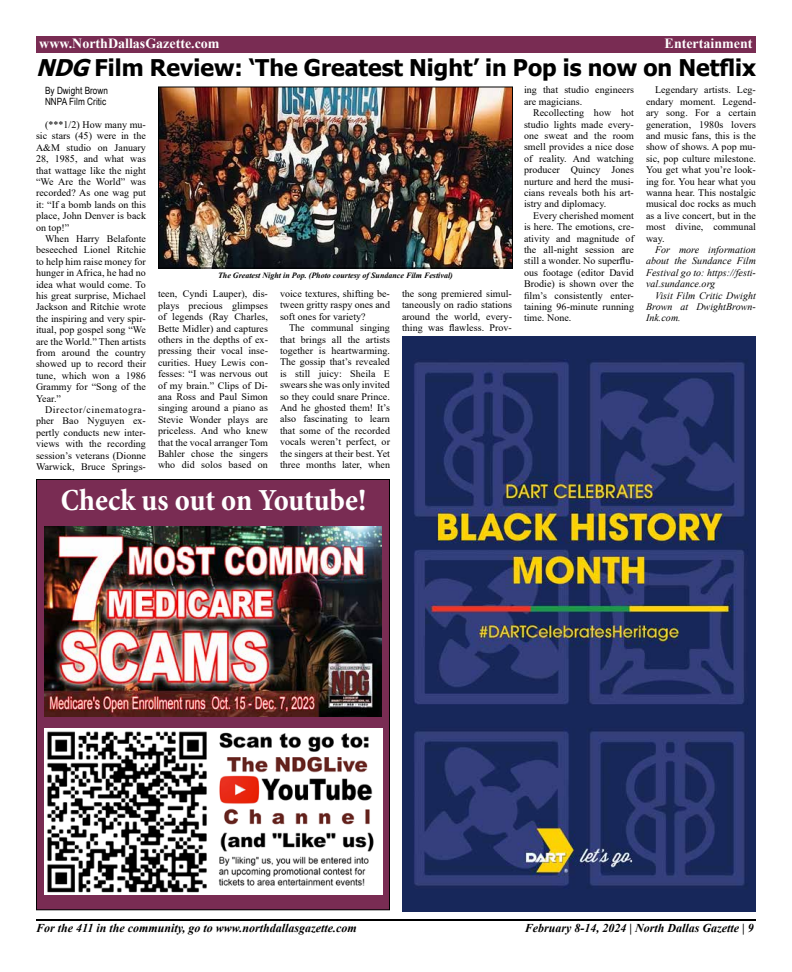
<style>
.page{position:relative;width:792px;height:972px;background:#fff}
.page>*{position:absolute;margin:0;border:0;box-sizing:border-box;transform-origin:0 0}
.t1{font:700 condensed 31px "Minion Pro";letter-spacing:-.005em;color:#fff}
.t2{font:700 23px "Tahoma";color:#000}
.t3{font:700 14px "Times New Roman";color:#fff}
.t4{font:italic 700 12px "Times New Roman";color:#000}
.t5{font:10px/11.4px "Times New Roman";letter-spacing:.005em;color:#000;text-align:justify}
.t6{font:italic 10px/11.4px "Times New Roman";letter-spacing:.005em;color:#000;text-align:justify}
.t7{font:10px/11.4px "Arial Narrow";letter-spacing:.005em;color:#000}
.t8{font:italic 700 8px "Times New Roman";color:#000}
.s1{font-style:italic}
</style>
<div class="page">
<hr style="left:36px;top:919px;width:720px;height:2px;background:#000">
<div style="left:36px;top:36px;width:720px;height:17px;background:#792c53"></div>
<img style="left:402px;top:336px;width:354px;height:576px">
<div style="left:36px;top:480px;width:353px;height:430px;background:#792c53"></div>
<div style="left:36px;top:479px;width:354px;height:431px;border:1px solid #000"></div>
<img style="left:44px;top:729px;width:338px;height:165px">
<img style="left:44px;top:527px;width:337px;height:189px">
<img style="left:160px;top:88px;width:351px;height:179px">
<div style="left:158px;top:86px;width:355px;height:183px;border:1px solid #000"></div>
<h3 class="t3" style="left:39px;top:33px;width:182px">www.NorthDallasGazette.com</h3>
<h3 class="t3" style="left:665px;top:33px;width:89px">Entertainment</h3>
<h2 class="t2" style="left:36px;top:52px;width:722px"><span class="s1">NDG</span> Film Review: ‘The Greatest Night’ in Pop is now on Netflix</h2>
<p class="t7" style="left:45px;top:84px;width:65px">By Dwight Brown<br>NNPA Film Critic</p>
<p class="t5" style="left:36px;top:119px;width:112px;text-indent:9px">(***1/2) How many mu&shy;sic stars (45) were in the A&amp;M studio on January 28, 1985, and what was that wattage like the night “We Are the World” was recorded? As one wag put it: “If a bomb lands on this place, John Denver is back on top!”</p>
<p class="t5" style="left:36px;top:233px;width:112px;text-indent:9px">When Harry Belafonte beseeched Lionel Ritchie to help him raise money for hunger in Africa, he had no idea what would come. To his great surprise, Michael Jackson and Ritchie wrote the inspiring and very spir&shy;itual, pop gospel song “We are the World.” Then artists from around the country showed up to record their tune, which won a 1986<br>Grammy for “Song of the Year.”</p>
<p class="t5" style="left:36px;top:404px;width:111px;text-indent:9px">Director/cinematogra&shy;pher Bao Nyguyen ex&shy;pertly conducts new inter&shy;views with the recording session’s veterans (Dionne Warwick, Bruce Springs-</p>
<p class="t8" style="left:218px;top:270px;width:236px">The Greatest Night in Pop. (Photo courtesy of Sundance Film Festival)</p>
<p class="t5" style="left:158px;top:288px;width:112px">teen, Cyndi Lauper), dis&shy;plays precious glimpses of legends (Ray Charles, Bette Midler) and captures others in the depths of ex&shy;pressing their vocal inse&shy;curities. Huey Lewis con&shy;fesses: “I was nervous out of my brain.” Clips of Di&shy;ana Ross and Paul Simon singing around a piano as Stevie Wonder plays are priceless. And who knew that the vocal arranger Tom Bahler chose the singers who did solos based on</p>
<p class="t5" style="left:280px;top:288px;width:112px">voice textures, shifting be&shy;tween gritty raspy ones and soft ones for variety?</p>
<p class="t5" style="left:280px;top:322px;width:112px;text-indent:9px">The communal singing that brings all the artists together is heartwarming.<br>The gossip that’s revealed is still juicy: Sheila E swears she was only invited so they could snare Prince.<br>And he ghosted them! It’s also fascinating to learn that some of the recorded vocals weren’t perfect, or the singers at their best. Yet three months later, when</p>
<p class="t5" style="left:402px;top:288px;width:112px">the song premiered simul&shy;taneously on radio stations around the world, every&shy;thing was flawless. Prov-</p>
<h1 class="t1" style="left:61px;top:479px;width:307px">Check us out on Youtube!</h1>
<p class="t5" style="left:524px;top:84px;width:111px">ing that studio engineers are magicians.</p>
<p class="t5" style="left:524px;top:107px;width:112px;text-indent:9px">Recollecting how hot studio lights made every&shy;one sweat and the room smell provides a nice dose of reality. And watching producer Quincy Jones nurture and herd the musi&shy;cians reveals both his art&shy;istry and diplomacy.</p>
<p class="t5" style="left:524px;top:209px;width:112px;text-indent:9px">Every cherished moment is here. The emotions, cre&shy;ativity and magnitude of the all-night session are still a wonder. No superflu&shy;ous footage (editor David Brodie) is shown over the film’s consistently enter&shy;taining 96-minute running time. None.</p>
<p class="t5" style="left:646px;top:84px;width:112px;text-indent:9px">Legendary artists. Leg&shy;endary moment. Legend&shy;ary song. For a certain generation, 1980s lovers and music fans, this is the show of shows. A pop mu&shy;sic, pop culture milestone.<br>You get what you’re look&shy;ing for. You hear what you wanna hear. This nostalgic musical doc rocks as much as a live concert, but in the most divine, communal way.</p>
<p class="t6" style="left:646px;top:244px;width:111px;text-indent:9px">For more information about the Sundance Film Festival go to: https://festi&shy;val.sundance.org</p>
<p class="t6" style="left:646px;top:289px;width:111px;text-indent:9px">Visit Film Critic Dwight Brown at DwightBrown-Ink.com.</p>
<p class="t4" style="left:36px;top:920px;width:322px">For the 411 in the community, go to www.northdallasgazette.com</p>
<p class="t4" style="left:525px;top:920px;width:230px">February 8-14, 2024 | North Dallas Gazette | 9</p>
</div>
